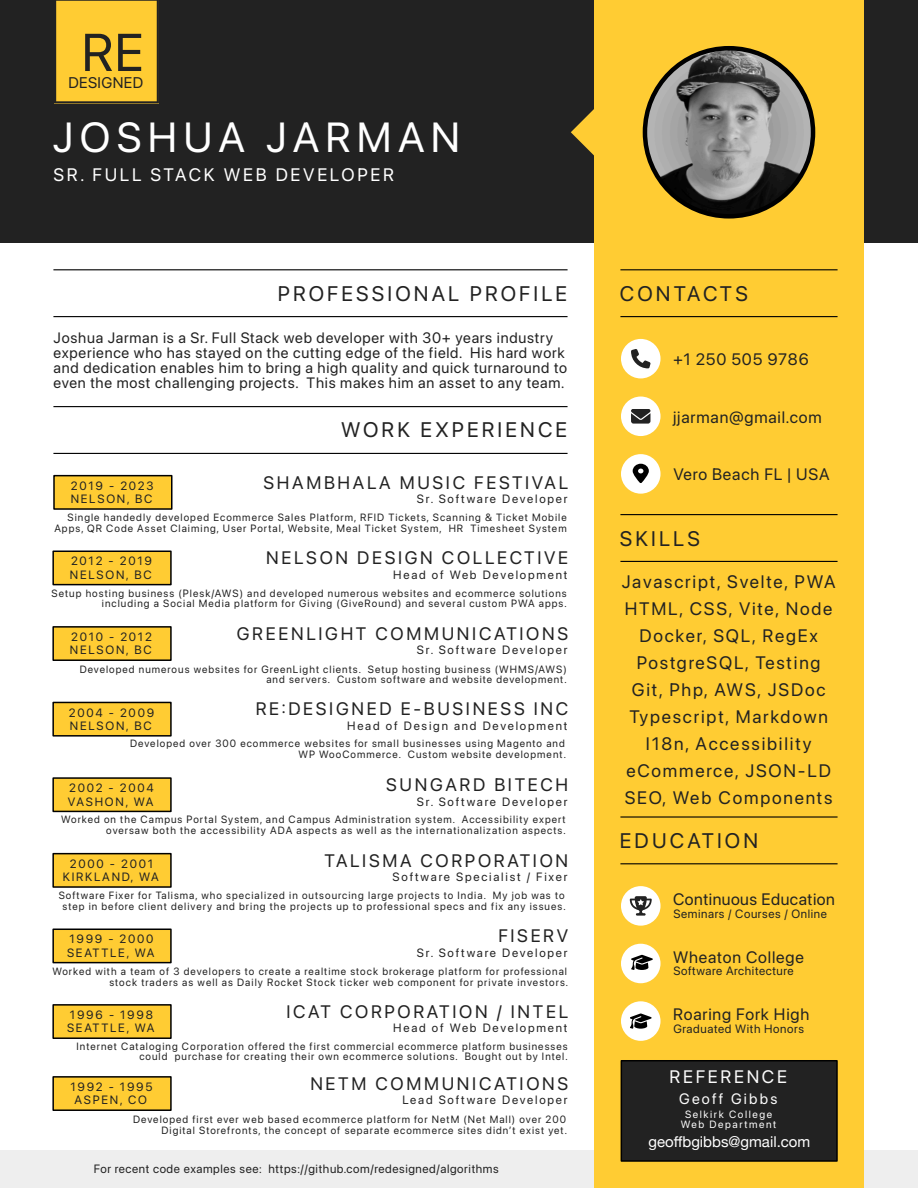
<style>
.page{position:relative;width:918px;height:1188px;background:#fff}
.page>*{position:absolute;margin:0;border:0;box-sizing:border-box;transform-origin:0 0}
.t1{font:52.8px "SF Pro";color:#222}
.t2{font:41.85px "SF Pro";letter-spacing:.15em;color:#fff}
.t3{font:21px "SF Pro";letter-spacing:.15em;color:#222}
.t4{font:18px "SF Pro";letter-spacing:.15em;color:#222}
.t5{font:18px/27px "SF Pro";letter-spacing:.1em;color:#222;text-align:center}
.t6{font:18px "SF Pro";letter-spacing:.15em;color:#fff}
.t7{font:18px "SF Pro";letter-spacing:.15em;color:#fbfbfb}
.t8{font:16.5px "SF Pro";letter-spacing:.05em;color:#222}
.t9{font:16.5px "SF Pro";letter-spacing:.03em;color:#222}
.t10{font:15.45px "SF Pro";letter-spacing:.025em;color:#222}
.t11{font:15px/15px "SF Pro";letter-spacing:.05em;color:#222}
.t12{font:15px "Helvetica Neue";color:#fff}
.t13{font:15px "SF Pro";letter-spacing:.15em;color:#fbfbfb}
.t14{font:12px "SF Pro";letter-spacing:.15em;color:#222}
.t15{font:12px "SF Pro";letter-spacing:.05em;color:#222}
.t16{font:10.5px/10.5px "SF Pro";letter-spacing:.1em;color:#222;text-align:right}
.t17{font:10.5px/10.5px "SF Pro";letter-spacing:.15em;color:#fbfbfb;text-align:center}
</style>
<div class="page">
<div style="left:0;top:1150px;width:918px;height:38px;background:#eee"></div>
<hr style="left:54px;top:453px;width:513px;height:1px;background:#000">
<hr style="left:54px;top:406px;width:513px;height:1px;background:#000">
<div style="left:52px;top:1076px;width:120px;height:35px;background:#fc3;border:2px solid #000"></div>
<div style="left:52px;top:1004px;width:120px;height:35px;background:#fc3;border:2px solid #000"></div>
<div style="left:52px;top:929px;width:120px;height:34px;background:#fc3;border:2px solid #000"></div>
<div style="left:52px;top:853px;width:120px;height:35px;background:#fc3;border:2px solid #000"></div>
<div style="left:52px;top:777px;width:120px;height:35px;background:#fc3;border:2px solid #000"></div>
<div style="left:52px;top:702px;width:120px;height:35px;background:#fc3;border:2px solid #000"></div>
<div style="left:52px;top:626px;width:120px;height:35px;background:#fc3;border:2px solid #000"></div>
<div style="left:52px;top:551px;width:120px;height:34px;background:#fc3;border:2px solid #000"></div>
<div style="left:53px;top:475px;width:120px;height:35px;background:#fc3;border:2px solid #000"></div>
<hr style="left:54px;top:316px;width:513px;height:1px;background:#000">
<hr style="left:54px;top:269px;width:513px;height:1px;background:#000">
<div style="left:0;top:0;width:918px;height:243px;background:#222"></div>
<svg style="left:54px;top:0;width:105px;height:104px"></svg>
<div style="left:594px;top:0;width:270px;height:1188px;background:#fc3"></div>
<svg style="left:571px;top:109px;width:74px;height:47px"></svg>
<div style="left:621px;top:1060px;width:217px;height:102px;background:#222;border:2px solid #000"></div>
<div style="left:621px;top:1001px;width:40px;height:40px;background:#fff;border-radius:50%"></div>
<svg style="left:630px;top:1014px;width:22px;height:15px"></svg>
<div style="left:621px;top:944px;width:40px;height:39px;background:#fff;border-radius:50%"></div>
<svg style="left:631px;top:955px;width:22px;height:15px"></svg>
<div style="left:621px;top:886px;width:40px;height:40px;background:#fff;border-radius:50%"></div>
<svg style="left:630px;top:896px;width:22px;height:20px"></svg>
<hr style="left:621px;top:863px;width:216px;height:1px;background:#000">
<hr style="left:621px;top:816px;width:216px;height:2px;background:#000">
<hr style="left:621px;top:561px;width:216px;height:1px;background:#000">
<hr style="left:621px;top:514px;width:216px;height:1px;background:#000">
<div style="left:621px;top:454px;width:40px;height:40px;background:#fff;border-radius:50%"></div>
<svg style="left:633px;top:464px;width:16px;height:19px"></svg>
<div style="left:621px;top:397px;width:40px;height:39px;background:#fff;border-radius:50%"></div>
<svg style="left:631px;top:409px;width:19px;height:15px"></svg>
<div style="left:621px;top:339px;width:40px;height:39px;background:#fff;border-radius:50%"></div>
<svg style="left:631px;top:349px;width:19px;height:19px"></svg>
<hr style="left:621px;top:316px;width:216px;height:1px;background:#000">
<hr style="left:621px;top:269px;width:216px;height:1px;background:#000">
<img style="left:645px;top:48px;width:168px;height:167px">
<div style="left:643px;top:46px;width:172px;height:173px;border:4px solid #000;border-radius:50%"></div>
<h1 class="t1" style="left:82px;top:21px;width:64px">RE</h1>
<h3 class="t10" style="left:68px;top:73px;width:76px">DESIGNED</h3>
<h2 class="t2" style="left:53px;top:112px;width:409px">JOSHUA JARMAN</h2>
<h3 class="t6" style="left:54px;top:164px;width:342px">SR. FULL STACK WEB DEVELOPER</h3>
<h3 class="t3" style="left:278px;top:281px;width:291px">PROFESSIONAL PROFILE</h3>
<p class="t11" style="left:54px;top:330px;width:515px">Joshua Jarman is a Sr. Full Stack web developer with 30+ years industry experience who has stayed on the cutting edge of the field. His hard work and dedication enables him to bring a high quality and quick turnaround to even the most challenging projects. This makes him an asset to any team.</p>
<p class="t14" style="left:71px;top:478px;width:84px">2019 - 2023</p>
<p class="t14" style="left:71px;top:492px;width:83px">NELSON, BC</p>
<h3 class="t3" style="left:341px;top:417px;width:228px">WORK EXPERIENCE</h3>
<h3 class="t4" style="left:264px;top:472px;width:306px">SHAMBHALA MUSIC FESTIVAL</h3>
<p class="t14" style="left:417px;top:492px;width:152px">Sr. Software Developer</p>
<p class="t16" style="left:54px;top:512px;width:514px">Single handedly developed Ecommerce Sales Platform, RFID Tickets, Scanning &amp; Ticket Mobile<br>Apps, QR Code Asset Claiming, User Portal, Website, Meal Ticket System, HR Timesheet System</p>
<p class="t14" style="left:71px;top:554px;width:82px">2012 - 2019</p>
<p class="t14" style="left:70px;top:567px;width:83px">NELSON, BC</p>
<h3 class="t4" style="left:266px;top:547px;width:303px">NELSON DESIGN COLLECTIVE</h3>
<p class="t14" style="left:393px;top:567px;width:176px">Head of Web Development</p>
<p class="t16" style="left:52px;top:588px;width:517px">Setup hosting business (Plesk/AWS) and developed numerous websites and ecommerce solutions including a Social Media platform for Giving (GiveRound) and several custom PWA apps.</p>
<p class="t14" style="left:71px;top:630px;width:82px">2010 - 2012</p>
<p class="t14" style="left:70px;top:643px;width:83px">NELSON, BC</p>
<h3 class="t4" style="left:237px;top:623px;width:333px">GREENLIGHT COMMUNICATIONS</h3>
<p class="t14" style="left:417px;top:643px;width:152px">Sr. Software Developer</p>
<p class="t16" style="left:80px;top:664px;width:488px">Developed numerous websites for GreenLight clients. Setup hosting business (WHMS/AWS) and servers. Custom software and website development.</p>
<p class="t14" style="left:69px;top:705px;width:87px">2004 - 2009</p>
<p class="t14" style="left:70px;top:719px;width:83px">NELSON, BC</p>
<h3 class="t4" style="left:256px;top:698px;width:314px">RE:DESIGNED E-BUSINESS INC</h3>
<p class="t14" style="left:347px;top:719px;width:222px">Head of Design and Development</p>
<p class="t16" style="left:130px;top:738px;width:437px">Developed over 300 ecommerce websites for small businesses using Magento and<br>WP WooCommerce. Custom website development.</p>
<p class="t14" style="left:69px;top:781px;width:86px">2002 - 2004</p>
<p class="t14" style="left:68px;top:794px;width:87px">VASHON, WA</p>
<h3 class="t4" style="left:386px;top:774px;width:183px">SUNGARD BITECH</h3>
<p class="t14" style="left:417px;top:794px;width:152px">Sr. Software Developer</p>
<p class="t16" style="left:61px;top:814px;width:506px">Worked on the Campus Portal System, and Campus Administration system. Accessibility expert oversaw both the accessibility ADA aspects as well as the internationalization aspects.</p>
<p class="t14" style="left:70px;top:856px;width:85px">2000 - 2001</p>
<p class="t14" style="left:63px;top:870px;width:98px">KIRKLAND, WA</p>
<h3 class="t4" style="left:325px;top:850px;width:245px">TALISMA CORPORATION</h3>
<p class="t14" style="left:393px;top:870px;width:176px">Software Specialist / Fixer</p>
<p class="t16" style="left:59px;top:890px;width:508px;text-align:center">Software Fixer for Talisma, who specialized in outsourcing large projects to India. My job was to step in before client delivery and bring the projects up to professional specs and fix any issues.</p>
<p class="t14" style="left:69px;top:932px;width:86px">1999 - 2000</p>
<p class="t14" style="left:67px;top:945px;width:89px">SEATTLE, WA</p>
<h3 class="t4" style="left:498px;top:925px;width:71px">FISERV</h3>
<p class="t14" style="left:417px;top:945px;width:152px">Sr. Software Developer</p>
<p class="t16" style="left:52px;top:966px;width:517px">Worked with a team of 3 developers to create a realtime stock brokerage platform for professional stock traders as well as Daily Rocket Stock ticker web component for private investors.</p>
<p class="t14" style="left:70px;top:1008px;width:84px">1996 - 1998</p>
<p class="t14" style="left:67px;top:1021px;width:89px">SEATTLE, WA</p>
<h3 class="t4" style="left:286px;top:1001px;width:283px">ICAT CORPORATION / INTEL</h3>
<p class="t14" style="left:393px;top:1021px;width:176px">Head of Web Development</p>
<p class="t16" style="left:77px;top:1041px;width:493px">Internet Cataloging Corporation offered the first commercial ecommerce platform businesses could purchase for creating their own ecommerce solutions. Bought out by Intel.</p>
<p class="t14" style="left:70px;top:1080px;width:84px">1992 - 1995</p>
<p class="t14" style="left:74px;top:1093px;width:74px">ASPEN, CO</p>
<h3 class="t4" style="left:310px;top:1073px;width:259px">NETM COMMUNICATIONS</h3>
<p class="t14" style="left:402px;top:1093px;width:167px">Lead Software Developer</p>
<p class="t16" style="left:133px;top:1114px;width:435px">Developed first ever web based ecommerce platform for NetM (Net Mall) over 200<br>Digital Storefronts, the concept of separate ecommerce sites didnʼt exist yet.</p>
<p class="t15" style="left:94px;top:1161px;width:407px">For recent code examples see: https://github.com/redesigned/algorithms</p>
<h3 class="t3" style="left:620px;top:281px;width:129px">CONTACTS</h3>
<h3 class="t8" style="left:673px;top:349px;width:137px">+1 250 505 9786</h3>
<h3 class="t8" style="left:673px;top:407px;width:150px">jjarman@gmail.com</h3>
<h3 class="t8" style="left:673px;top:465px;width:158px">Vero Beach FL | USA</h3>
<h3 class="t3" style="left:620px;top:526px;width:82px">SKILLS</h3>
<h3 class="t5" style="left:622px;top:568px;width:215px">Javascript, Svelte, PWA<br>HTML, CSS, Vite, Node<br>Docker, SQL, RegEx<br>PostgreSQL, Testing<br>Git, Php, AWS, JSDoc<br>Typescript, Markdown<br>I18n, Accessibility eCommerce, JSON-LD<br>SEO, Web Components</h3>
<h3 class="t3" style="left:620px;top:828px;width:140px">EDUCATION</h3>
<h3 class="t9" style="left:673px;top:889px;width:163px">Continuous Education</h3>
<p class="t15" style="left:673px;top:906px;width:155px">Seminars / Courses / Online</p>
<h3 class="t8" style="left:673px;top:947px;width:132px">Wheaton College</h3>
<p class="t15" style="left:673px;top:964px;width:122px">Software Architecture</p>
<h3 class="t8" style="left:673px;top:1005px;width:138px">Roaring Fork High</h3>
<p class="t15" style="left:673px;top:1021px;width:132px">Graduated With Honors</p>
<h3 class="t7" style="left:670px;top:1065px;width:119px">REFERENCE</h3>
<h3 class="t13" style="left:679px;top:1090px;width:100px">Geoff Gibbs</h3>
<p class="t17" style="left:681px;top:1109px;width:97px">Selkirk College<br>Web Department</p>
<h3 class="t12" style="left:649px;top:1133px;width:163px">geoffbgibbs@gmail.com</h3>
</div>
